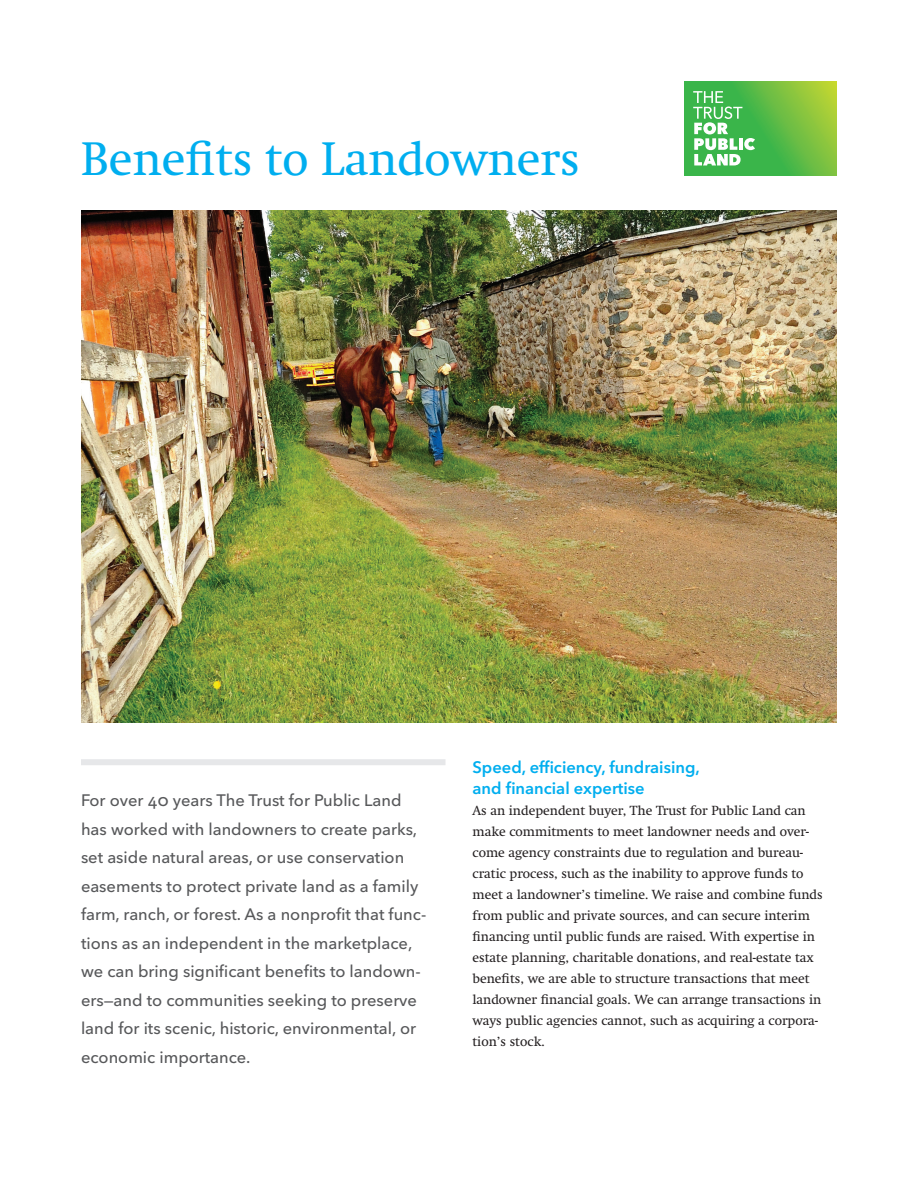
<style>
.page{position:relative;width:918px;height:1188px;background:#fff}
.page>*{position:absolute;margin:0;border:0;box-sizing:border-box;transform-origin:0 0}
._00_pagehead{font:48px "Swift Neue LT Pro";color:#00aeef}
._001_Av_intro{font:500 16.5px/28.5px "Avenir Next LT Pro";color:#57585a}
._02_Av_blu_subhead{font:600 16.5px/21px "Avenir Next LT Pro";color:#00aeef}
._01_swift_txt{font:13.5px/21px "Swift Neue LT Pro";color:#231f20}
</style>
<div class="page">
<img style="left:81px;top:211px;width:756px;height:512px">
<svg style="left:685px;top:81px;width:152px;height:94px;background:#66be43"></svg>
<svg style="left:693px;top:91px;width:62px;height:74px"></svg>
<div style="left:81px;top:759px;width:365px;height:6px;background:#e6e7e9"></div>
<p class="_00_pagehead" style="left:81px;top:130px;width:501px">Benefits to Landowners</p>
<p class="_001_Av_intro" style="left:81px;top:786px;width:347px">For over 40 years The Trust for Public Land has worked with landowners to create parks, set aside natural areas, or use conservation easements to protect private land as a family farm, ranch, or forest. As a nonprofit that func&shy;tions as an independent in the marketplace, we can bring significant benefits to landown&shy;ers—and to communities seeking to preserve land for its scenic, historic, environmental, or economic importance.</p>
<p class="_02_Av_blu_subhead" style="left:472px;top:757px;width:229px">Speed, efficiency, fundraising, and financial expertise</p>
<p class="_01_swift_txt" style="left:472px;top:800px;width:352px">As an independent buyer, The Trust for Public Land can make commitments to meet landowner needs and over&shy;come agency constraints due to regulation and bureau&shy;cratic process, such as the inability to approve funds to meet a landowner’s timeline. We raise and combine funds from public and private sources, and can secure interim financing until public funds are raised. With expertise in estate planning, charitable donations, and real-estate tax benefits, we are able to structure transactions that meet landowner financial goals. We can arrange transactions in ways public agencies cannot, such as acquiring a corpora&shy;tion’s stock.</p>
</div>
